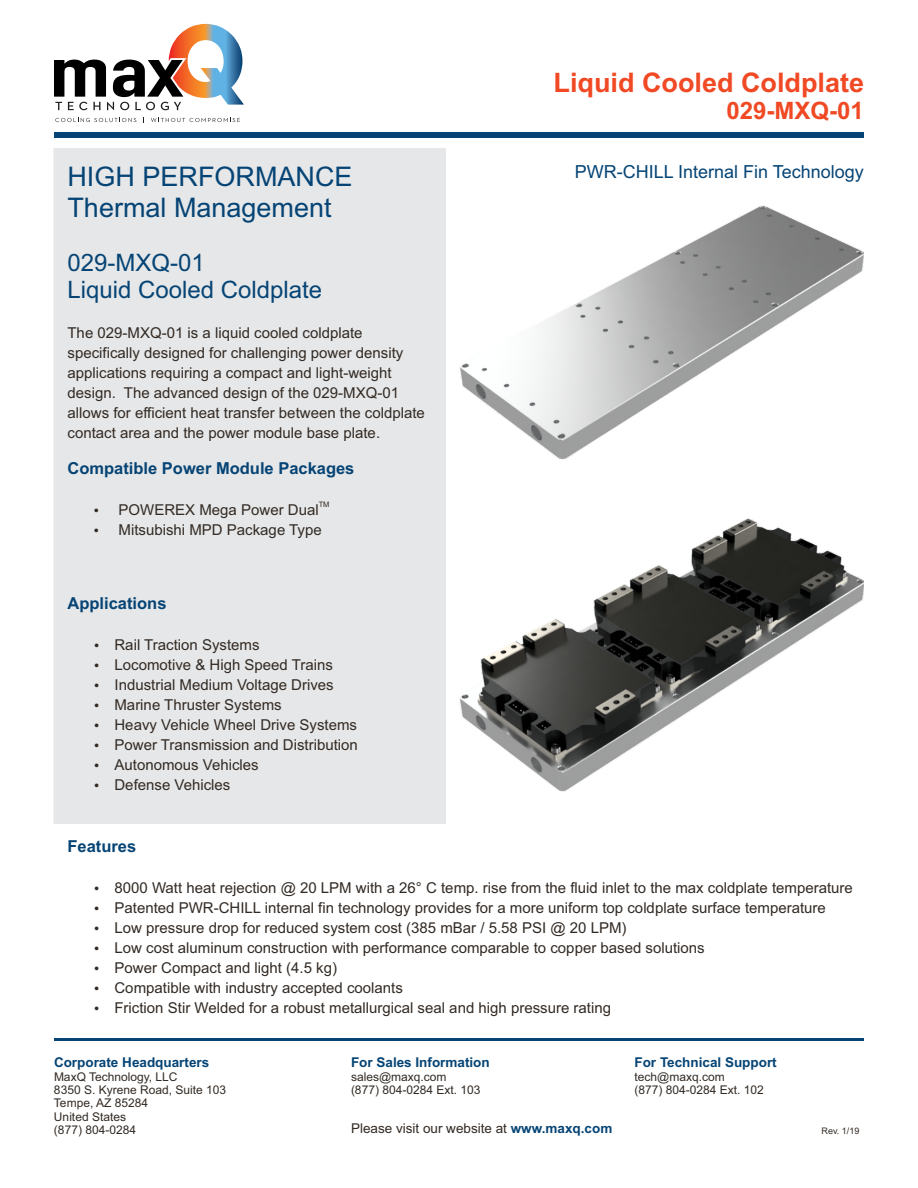
<style>
.page{position:relative;width:918px;height:1188px;background:#fff}
.page>*{position:absolute;margin:0;border:0;box-sizing:border-box;transform-origin:0 0}
.t1{font:27px/30.2px "Arial";color:#054475}
.t2{font:700 27px "Arial";color:#f04924}
.t3{font:24px/26.8px "Arial";color:#054475}
.t4{font:700 24px "Arial";color:#f04924}
.t5{font:18px "Arial";color:#054475}
.t6{font:700 16.5px "Arial";color:#054475}
.t7{font:15px/20.1px "Arial";color:#322a24}
.t8{font:700 13.5px "Arial";color:#054475}
.t9{font:13.5px "Arial";color:#322a24}
.t10{font:12px/13.4px "Arial";color:#322a24}
.t11{font:9px "Arial";color:#322a24}
.t12{font:7.5px "Arial";color:#322a24}
.s1{font-weight:700;color:#054475}
</style>
<div class="page">
<div style="left:54px;top:148px;width:392px;height:676px;background:#e6e7e8"></div>
<hr style="left:54px;top:1038px;width:810px;height:3px;background:#054475">
<div style="left:54px;top:132px;width:810px;height:6px;background:#054475"></div>
<svg style="left:55px;top:118px;width:81px;height:4px"></svg>
<svg style="left:151px;top:118px;width:89px;height:4px"></svg>
<svg style="left:54px;top:24px;width:190px;height:86px"></svg>
<img style="left:460px;top:205px;width:404px;height:255px">
<img style="left:459px;top:518px;width:405px;height:273px">
<svg style="left:95px;top:643px;width:3px;height:4px"></svg>
<svg style="left:95px;top:663px;width:3px;height:4px"></svg>
<svg style="left:95px;top:683px;width:3px;height:4px"></svg>
<svg style="left:95px;top:703px;width:3px;height:4px"></svg>
<svg style="left:95px;top:723px;width:3px;height:4px"></svg>
<svg style="left:95px;top:784px;width:3px;height:4px"></svg>
<svg style="left:95px;top:508px;width:3px;height:4px"></svg>
<svg style="left:95px;top:528px;width:3px;height:4px"></svg>
<h1 class="t1" style="left:68px;top:164px;width:287px">HIGH PERFORMANCE<br>Thermal Management</h1>
<h2 class="t3" style="left:68px;top:251px;width:256px">029-MXQ-01<br>Liquid Cooled Coldplate</h2>
<p class="t7" style="left:68px;top:324px;width:359px">The 029-MXQ-01 is a liquid cooled coldplate specifically designed for challenging power density applications requiring a compact and light-weight design. The advanced design of the 029-MXQ-01 allows for efficient heat transfer between the coldplate contact area and the power module base plate.</p>
<p class="t6" style="left:68px;top:462px;width:289px">Compatible Power Module Packages</p>
<p class="t12" style="left:319px;top:502px;width:12px">TM</p>
<p class="t7" style="left:119px;top:501px;width:205px">POWEREX Mega Power Dual<br>Mitsubishi MPD Package Type</p>
<p class="t6" style="left:68px;top:597px;width:101px">Applications</p>
<p class="t7" style="left:115px;top:636px;width:245px">Rail Traction Systems<br>Locomotive &amp; High Speed Trains<br>Industrial Medium Voltage Drives<br>Marine Thruster Systems<br>Heavy Vehicle Wheel Drive Systems<br>Power Transmission and Distribution<br>Autonomous Vehicles<br>Defense Vehicles</p>
<h1 class="t2" style="left:554px;top:72px;width:312px">Liquid Cooled Coldplate</h1>
<h2 class="t4" style="left:727px;top:102px;width:139px">029-MXQ-01</h2>
<p class="t5" style="left:575px;top:165px;width:291px">PWR-CHILL Internal Fin Technology</p>
<p class="t6" style="left:68px;top:840px;width:70px">Features</p>
<p class="t7" style="left:115px;top:879px;width:740px">8000 Watt heat rejection @ 20 LPM with a 26° C temp. rise from the fluid inlet to the max coldplate temperature Patented PWR-CHILL internal fin technology provides for a more uniform top coldplate surface temperature Low pressure drop for reduced system cost (385 mBar / 5.58 PSI @ 20 LPM)<br>Low cost aluminum construction with performance comparable to copper based solutions<br>Power Compact and light (4.5 kg)<br>Compatible with industry accepted coolants<br>Friction Stir Welded for a robust metallurgical seal and high pressure rating</p>
<p class="t8" style="left:54px;top:1057px;width:157px">Corporate Headquarters</p>
<p class="t10" style="left:54px;top:1071px;width:174px">MaxQ Technology, LLC<br>8350 S. Kyrene Road, Suite 103<br>Tempe, AZ 85284<br>United States<br>(877) 804-0284</p>
<p class="t8" style="left:351px;top:1057px;width:140px">For Sales Information</p>
<p class="t10" style="left:351px;top:1071px;width:131px">sales@maxq.com<br>(877) 804-0284 Ext. 103</p>
<p class="t9" style="left:351px;top:1123px;width:263px">Please visit our website at <span class="s1">www.maxq.com</span></p>
<p class="t8" style="left:634px;top:1057px;width:144px">For Technical Support</p>
<p class="t10" style="left:635px;top:1071px;width:131px">tech@maxq.com<br>(877) 804-0284 Ext. 102</p>
<p class="t11" style="left:822px;top:1127px;width:39px">Rev. 1/19</p>
</div>
